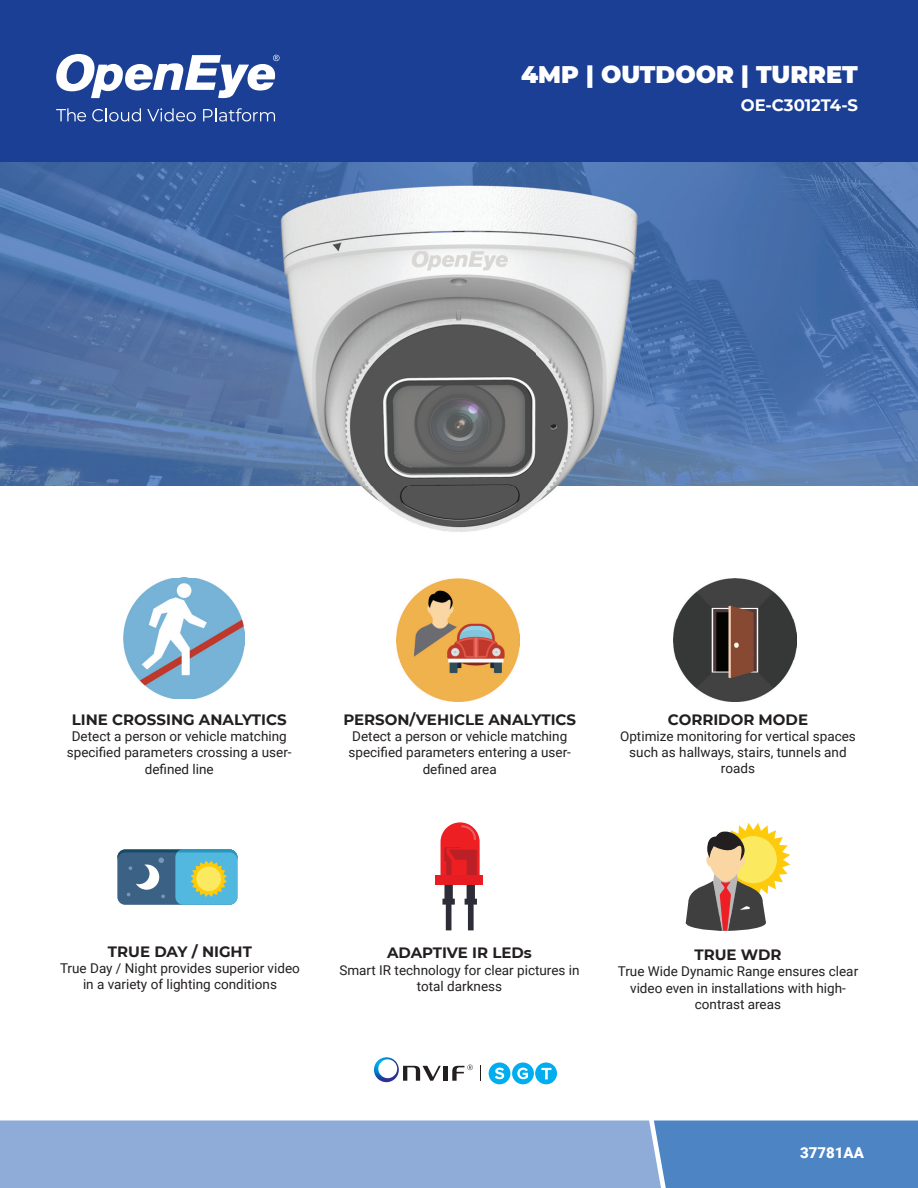
<style>
.page{position:relative;width:918px;height:1188px;background:#fff}
.page>*{position:absolute;margin:0;border:0;box-sizing:border-box;transform-origin:0 0}
.t1{font:900 24px "Montserrat";color:#fff}
.t2{font:700 16.5px "Montserrat";color:#fff}
.t3{font:700 15px "Montserrat";color:#231f20}
.t4{font:900 15px "Roboto";color:#fff}
.t5{font:13.5px/16.2px "Roboto";color:#231f20;text-align:center}
</style>
<div class="page">
<div style="left:0;top:0;width:918px;height:162px;background:#1b3f94"></div>
<svg style="left:56px;top:108px;width:30px;height:13px"></svg>
<svg style="left:92px;top:108px;width:49px;height:13px"></svg>
<svg style="left:147px;top:108px;width:49px;height:13px"></svg>
<svg style="left:203px;top:108px;width:72px;height:13px"></svg>
<svg style="left:56px;top:54px;width:224px;height:44px"></svg>
<div style="left:0;top:1120px;width:654px;height:68px;background:#8fabd8"></div>
<div style="left:654px;top:1120px;width:264px;height:68px;background:#4d84c4"></div>
<img style="left:0;top:162px;width:918px;height:324px">
<img style="left:122px;top:162px;width:674px;height:370px">
<svg style="left:686px;top:823px;width:104px;height:108px"></svg>
<div style="left:436px;top:875px;width:47px;height:10px;background:#e81d24"></div>
<svg style="left:442px;top:885px;width:13px;height:45px"></svg>
<svg style="left:465px;top:885px;width:12px;height:45px"></svg>
<svg style="left:441px;top:822px;width:39px;height:53px;background:#e23539"></svg>
<hr style="left:443px;top:1066px;width:4px;height:15px;background:#231f20">
<svg style="left:374px;top:1057px;width:67px;height:25px"></svg>
<svg style="left:452px;top:1065px;width:21px;height:16px"></svg>
<svg style="left:480px;top:1065px;width:1px;height:16px"></svg>
<div style="left:512px;top:1063px;width:22px;height:21px;background:#00aeef;border-radius:50%"></div>
<div style="left:489px;top:1063px;width:21px;height:21px;background:#00aeef;border-radius:50%"></div>
<svg style="left:495px;top:1068px;width:9px;height:11px"></svg>
<svg style="left:517px;top:1068px;width:11px;height:11px"></svg>
<div style="left:535px;top:1063px;width:22px;height:21px;background:#00aeef;border-radius:50%"></div>
<svg style="left:541px;top:1068px;width:10px;height:11px"></svg>
<div style="left:117px;top:849px;width:120px;height:56px;background:#3b6185;border-radius:8px"></div>
<div style="left:175px;top:849px;width:62px;height:56px;background:#52b8e0;border-radius:8px"></div>
<svg style="left:117px;top:849px;width:120px;height:49px"></svg>
<img style="left:123px;top:577px;width:122px;height:122px">
<img style="left:397px;top:578px;width:123px;height:123px">
<img style="left:674px;top:578px;width:122px;height:123px">
<h1 class="t1" style="left:521px;top:57px;width:338px">4MP | OUTDOOR | TURRET</h1>
<p class="t2" style="left:741px;top:93px;width:119px">OE-C3012T4-S</p>
<p class="t3" style="left:72px;top:709px;width:216px">LINE CROSSING ANALYTICS</p>
<p class="t5" style="left:67px;top:728px;width:226px">Detect a person or vehicle matching specified parameters crossing a user&shy;defined line</p>
<p class="t3" style="left:343px;top:709px;width:234px">PERSON/VEHICLE ANALYTICS</p>
<p class="t5" style="left:349px;top:728px;width:224px">Detect a person or vehicle matching specified parameters entering a user&shy;defined area</p>
<p class="t3" style="left:668px;top:709px;width:142px">CORRIDOR MODE</p>
<p class="t5" style="left:620px;top:728px;width:237px">Optimize monitoring for vertical spaces such as hallways, stairs, tunnels and roads</p>
<p class="t3" style="left:108px;top:941px;width:146px">TRUE DAY / NIGHT</p>
<p class="t5" style="left:60px;top:960px;width:241px">True Day / Night provides superior video in a variety of lighting conditions</p>
<p class="t3" style="left:387px;top:942px;width:146px">ADAPTIVE IR LEDs</p>
<p class="t5" style="left:339px;top:961px;width:242px">Smart IR technology for clear pictures in total darkness</p>
<p class="t3" style="left:694px;top:944px;width:89px">TRUE WDR</p>
<p class="t5" style="left:618px;top:963px;width:242px">True Wide Dynamic Range ensures clear video even in installations with high&shy;contrast areas</p>
<p class="t4" style="left:800px;top:1142px;width:65px">37781AA</p>
</div>
